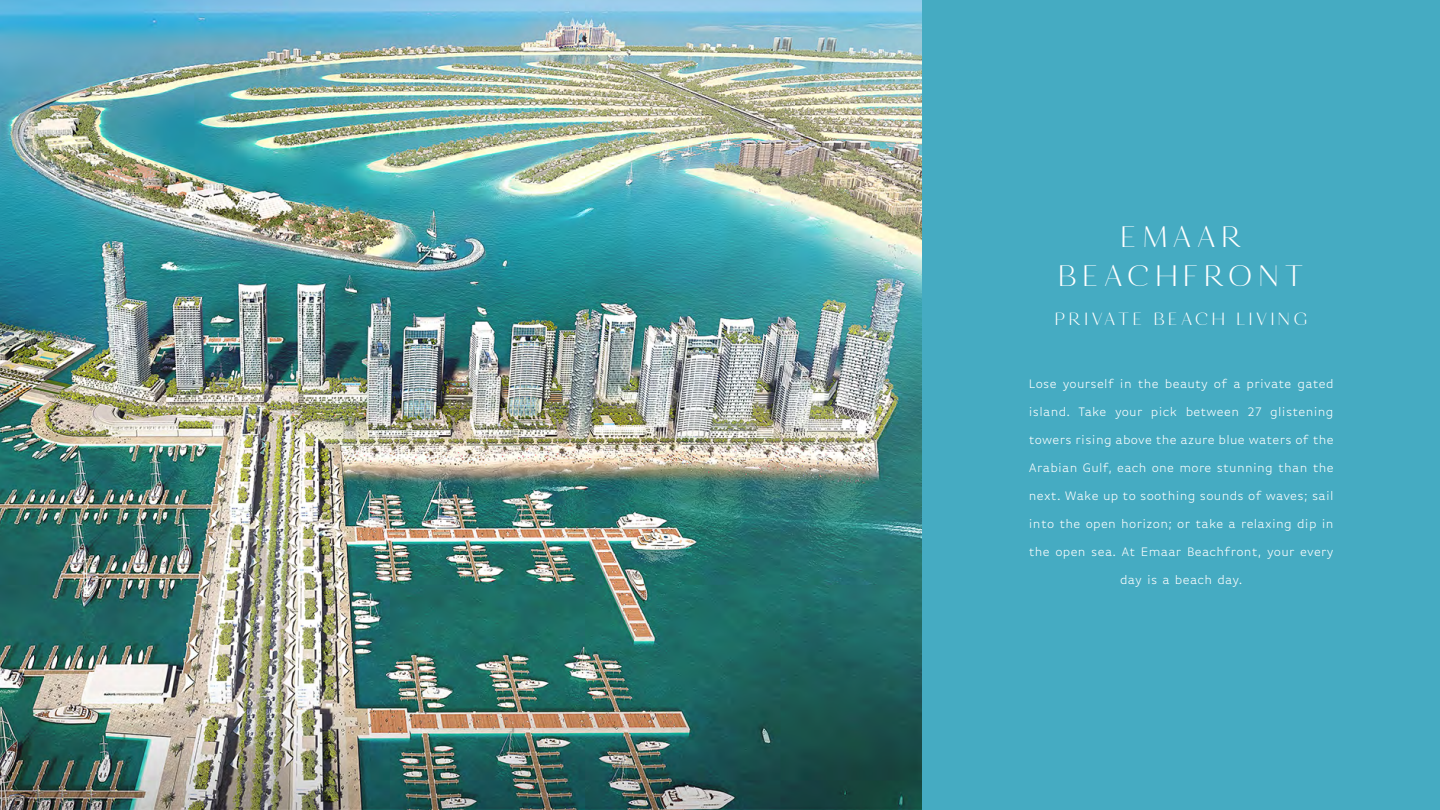
<style>
.page{position:relative;width:1440px;height:810px;background:#fff}
.page>*{position:absolute;margin:0;border:0;box-sizing:border-box;transform-origin:0 0}
.t1{font:32.62px/39px "Calma Display";letter-spacing:.2em;color:#fff;text-align:center}
.t2{font:19.5px "Calma Display";letter-spacing:.21em;color:#fff}
.t3{font:300 12.98px/27.9px "Basic Gothic Pro";letter-spacing:.025em;color:#fff;text-align:center}
</style>
<div class="page">
<img style="left:0;top:0;width:922px;height:810px">
<div style="left:922px;top:0;width:518px;height:810px;background:#45abc2"></div>
<h1 class="t1" style="left:1059px;top:219px;width:246px">EMAAR<br>BEACHFRONT</h1>
<h2 class="t2" style="left:1055px;top:307px;width:253px">PRIVATE BEACH LIVING</h2>
<p class="t3" style="left:1029px;top:370px;width:306px">Lose yourself in the beauty of a private gated island. Take your pick between 27 glistening towers rising above the azure blue waters of the Arabian Gulf, each one more stunning than the next. Wake up to soothing sounds of waves; sail into the open horizon; or take a relaxing dip in the open sea. At Emaar Beachfront, your every day is a beach day.</p>
</div>
